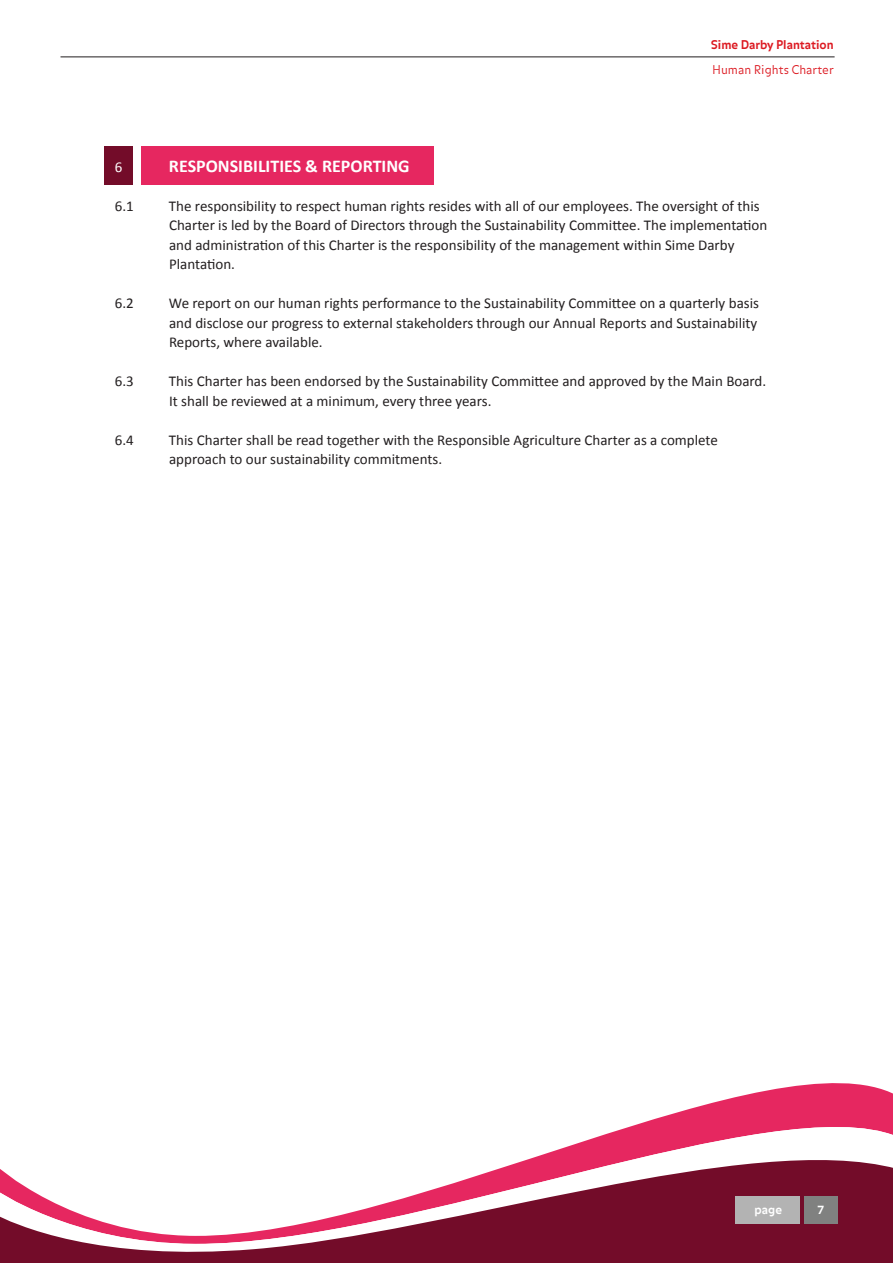
<style>
.page{position:relative;width:893px;height:1263px;background:#fff}
.page>*{position:absolute;margin:0;border:0;box-sizing:border-box;transform-origin:0 0}
.t1{font:700 18px "Calibri";color:#fff}
.t2{font:15px/19.5px "Calibri";color:#231f20}
.t3{font:15px "Calibri";color:#fff}
.t4{font:700 12px "Balance";color:#dc1820}
.t5{font:300 12px "Balance";color:#dc1820}
.t6{font:700 12px "Balance";color:#fff}
</style>
<div class="page">
<svg style="left:619px;top:1088px;width:274px;height:42px;fill:#e62760"></svg>
<svg style="left:0;top:1130px;width:893px;height:133px"></svg>
<div style="left:141px;top:146px;width:292px;height:38px;background:#e62760"></div>
<div style="left:105px;top:146px;width:28px;height:38px;background:#730c29"></div>
<div style="left:735px;top:1196px;width:65px;height:27px;background:#b3b3b3"></div>
<div style="left:805px;top:1196px;width:33px;height:27px;background:#808180"></div>
<hr style="left:61px;top:57px;width:774px;height:1px;background:#211d1e">
<p class="t4" style="left:711px;top:37px;width:124px">Sime Darby Plantation</p>
<p class="t5" style="left:712px;top:63px;width:123px">Human Rights Charter</p>
<p class="t3" style="left:115px;top:157px;width:9px">6</p>
<p class="t1" style="left:169px;top:153px;width:242px">RESPONSIBILITIES &amp; REPORTING</p>
<p class="t2" style="left:115px;top:196px;width:20px">6.1</p>
<p class="t2" style="left:169px;top:196px;width:600px">The responsibility to respect human rights resides with all of our employees. The oversight of this Charter is led by the Board of Directors through the Sustainability Committee. The implementation and administration of this Charter is the responsibility of the management within Sime Darby Plantation.</p>
<p class="t2" style="left:115px;top:294px;width:20px">6.2</p>
<p class="t2" style="left:169px;top:294px;width:592px;text-align:justify">We report on our human rights performance to the Sustainability Committee on a quarterly basis and disclose our progress to external stakeholders through our Annual Reports and Sustainability Reports, where available.</p>
<p class="t2" style="left:115px;top:372px;width:20px">6.3</p>
<p class="t2" style="left:169px;top:372px;width:599px">This Charter has been endorsed by the Sustainability Committee and approved by the Main Board.<br>It shall be reviewed at a minimum, every three years.</p>
<p class="t2" style="left:115px;top:430px;width:20px">6.4</p>
<p class="t2" style="left:169px;top:430px;width:550px">This Charter shall be read together with the Responsible Agriculture Charter as a complete approach to our sustainability commitments.</p>
<p class="t6" style="left:755px;top:1202px;width:29px">page</p>
<p class="t6" style="left:817px;top:1202px;width:8px">7</p>
</div>
